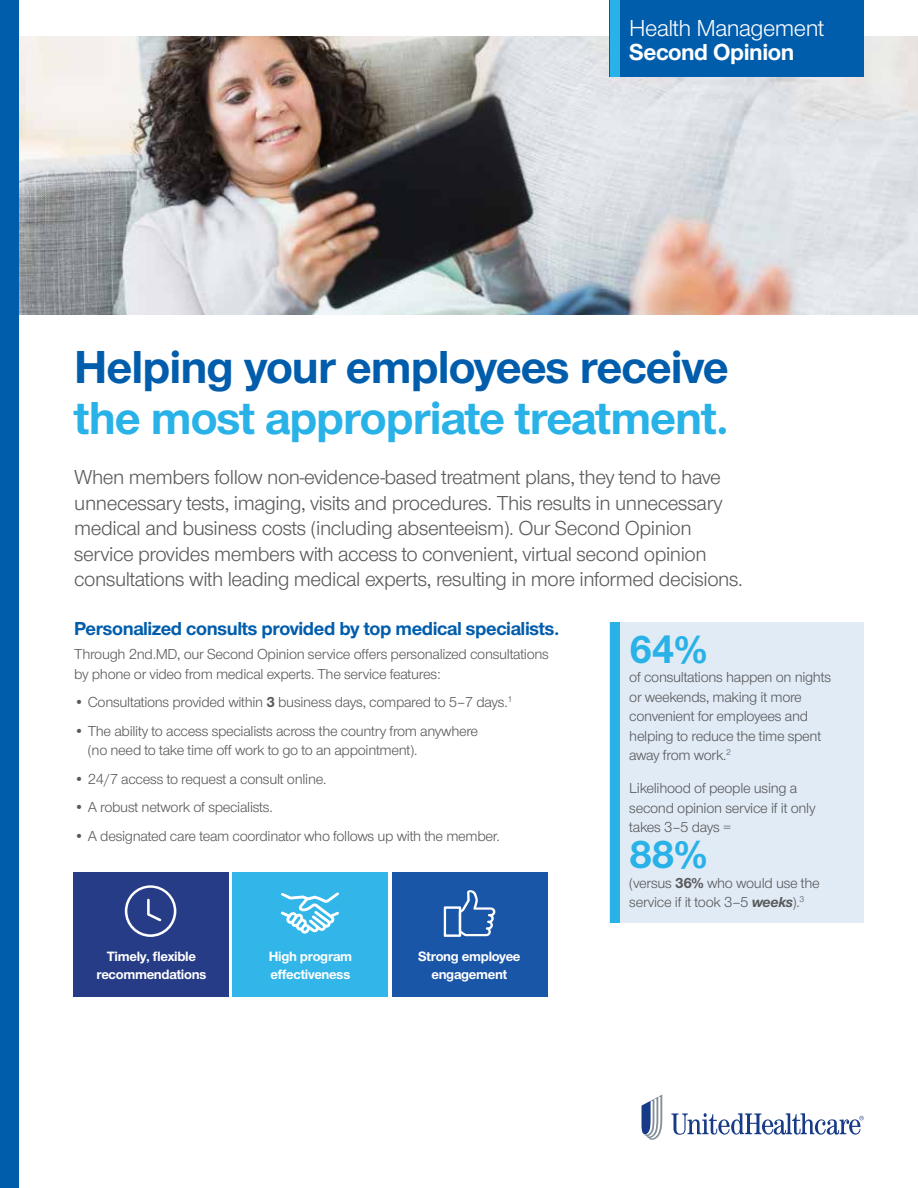
<style>
.page{position:relative;width:918px;height:1188px;background:#fff}
.page>*{position:absolute;margin:0;border:0;box-sizing:border-box;transform-origin:0 0}
.t1{font:700 48px "UHC Sans";letter-spacing:-.02em;color:#29b2e7}
.t2{font:700 48px "UHC Sans";letter-spacing:-.02em;color:#005dac}
.t3{font:700 40.5px "UHC Sans";color:#29b2e7}
.t4{font:24px "UHC Sans";letter-spacing:-.02em;color:#fff}
.t5{font:700 24px "UHC Sans";letter-spacing:-.02em;color:#fff}
.t6{font:21px/25.5px "UHC Sans";letter-spacing:-.02em;color:#58595b}
.t7{font:700 19.5px "UHC Sans";letter-spacing:-.02em;color:#005dac}
.t8{font:15px/19.5px "UHC Sans";letter-spacing:-.02em;color:#58595b}
.t9{font:700 14.1px/18.3px "UHC Sans";letter-spacing:-.02em;color:#fff;text-align:center}
.s1{font-weight:700}
.s2{font-weight:700;font-style:italic}
</style>
<div class="page">
<img style="left:20px;top:36px;width:898px;height:279px">
<svg style="left:671px;top:1113px;width:193px;height:22px"></svg>
<svg style="left:642px;top:1095px;width:20px;height:45px"></svg>
<div style="left:610px;top:622px;width:254px;height:300px;background:#e1ebf5"></div>
<div style="left:610px;top:622px;width:10px;height:300px;background:#29b2e7"></div>
<div style="left:73px;top:872px;width:155px;height:124px;background:#273c86"></div>
<div style="left:232px;top:872px;width:156px;height:124px;background:#32b5e8"></div>
<div style="left:392px;top:872px;width:155px;height:124px;background:#1a56a7"></div>
<svg style="left:281px;top:892px;width:58px;height:42px"></svg>
<svg style="left:125px;top:885px;width:51px;height:52px"></svg>
<svg style="left:444px;top:890px;width:51px;height:47px"></svg>
<div style="left:610px;top:0;width:254px;height:77px;background:#005dac"></div>
<div style="left:610px;top:0;width:10px;height:77px;background:#29b2e7"></div>
<div style="left:0;top:0;width:20px;height:1188px;background:#005dac"></div>
<h3 class="t4" style="left:629px;top:13px;width:197px">Health Management</h3>
<h3 class="t5" style="left:629px;top:36px;width:167px">Second Opinion</h3>
<h1 class="t2" style="left:74px;top:335px;width:656px">Helping your employees receive</h1>
<h1 class="t1" style="left:74px;top:386px;width:657px">the most appropriate treatment.</h1>
<p class="t6" style="left:74px;top:464px;width:670px">When members follow non-evidence-based treatment plans, they tend to have unnecessary tests, imaging, visits and procedures. This results in unnecessary medical and business costs (including absenteeism). Our Second Opinion service provides members with access to convenient, virtual second opinion consultations with leading medical experts, resulting in more informed decisions.</p>
<h3 class="t7" style="left:74px;top:615px;width:487px">Personalized consults provided by top medical specialists.</h3>
<p class="t8" style="left:74px;top:644px;width:476px">Through 2nd.MD, our Second Opinion service offers personalized consultations by phone or video from medical experts. The service features:</p>
<p class="t8" style="left:74px;top:692px;width:440px">• Consultations provided within <span class="s1">3</span> business days, compared to 5–7 days.<sup>1</sup></p>
<p class="t8" style="left:88px;top:720px;width:392px;text-indent:-13px">• The ability to access specialists across the country from anywhere (no need to take time off work to go to an appointment).</p>
<p class="t8" style="left:74px;top:768px;width:254px">• 24/7 access to request a consult online.</p>
<p class="t8" style="left:74px;top:797px;width:200px">• A robust network of specialists.</p>
<p class="t8" style="left:74px;top:825px;width:427px">• A designated care team coordinator who follows up with the member.</p>
<h2 class="t3" style="left:629px;top:622px;width:79px">64%</h2>
<p class="t8" style="left:629px;top:667px;width:203px">of consultations happen on nights or weekends, making it more convenient for employees and helping to reduce the time spent away from work.<sup>2</sup></p>
<p class="t8" style="left:629px;top:778px;width:188px">Likelihood of people using a second opinion service if it only takes 3–5 days =</p>
<h2 class="t3" style="left:629px;top:828px;width:79px">88%</h2>
<p class="t8" style="left:629px;top:873px;width:192px">(versus <span class="s1">36%</span> who would use the service if it took 3–5 <span class="s2">weeks</span>).<sup>3</sup></p>
<p class="t9" style="left:96px;top:947px;width:111px">Timely, flexible recommendations</p>
<p class="t9" style="left:269px;top:947px;width:85px;text-align:left">High program effectiveness</p>
<p class="t9" style="left:418px;top:947px;width:104px">Strong employee engagement</p>
</div>
